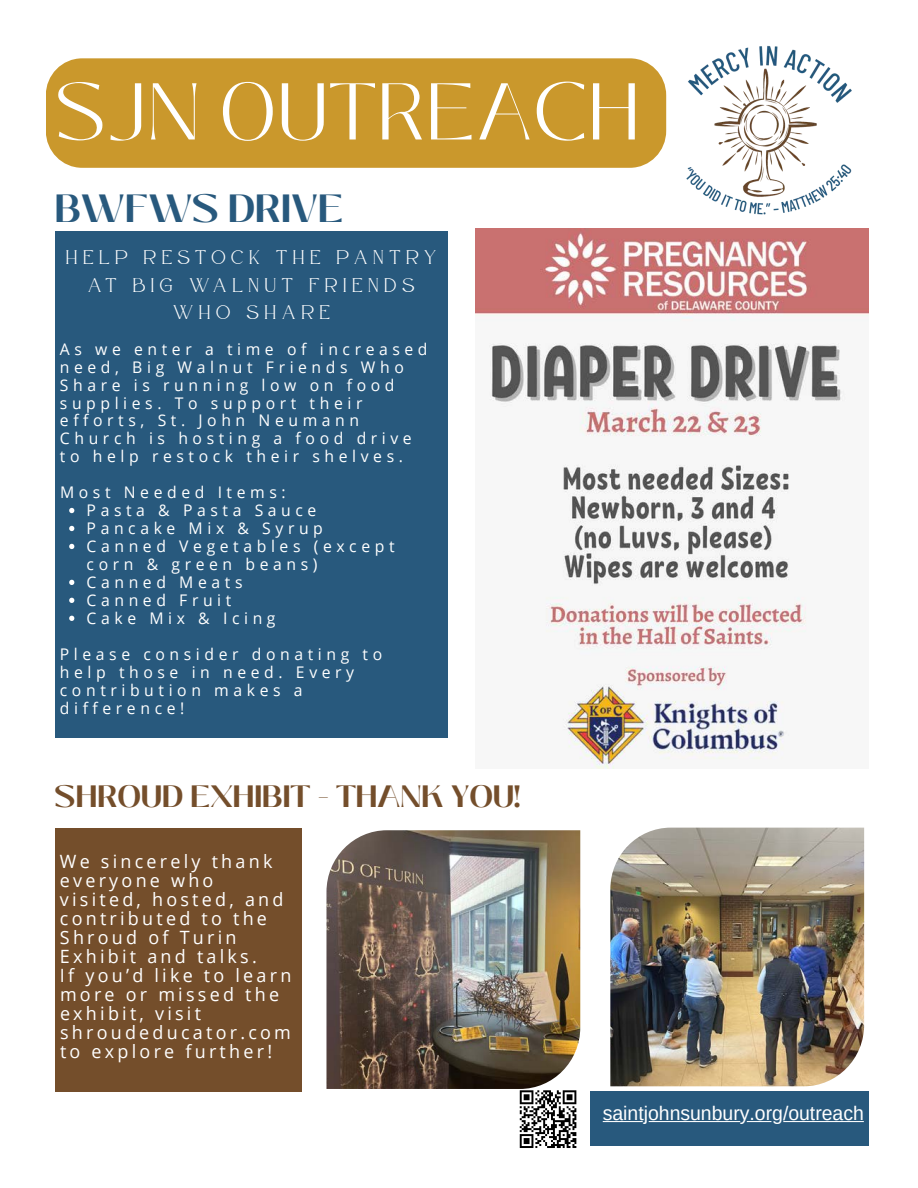
<style>
.page{position:relative;width:918px;height:1188px;background:#fff}
.page>*{position:absolute;margin:0;border:0;box-sizing:border-box;transform-origin:0 0}
.t1{font:300 80.1px "Black Mango";color:#fff}
.t2{font:700 39.3px "Black Mango";color:#28597d}
.t3{font:700 30.75px "Black Mango";color:#744e2b}
.t4{font:19.8px "Arimo";color:#fff}
.t5{font:19.65px/27.5px "Atteron";letter-spacing:.29em;color:#fff;text-align:center}
.t6{font:18.3px/19px "Open Sans";letter-spacing:.18em;color:#fff}
.t7{font:16.05px/18px "Open Sans";letter-spacing:.29em;color:#fff}
</style>
<div class="page">
<div style="left:46px;top:58px;width:587px;height:110px;background:#ca982c"></div>
<img style="left:633px;top:45px;width:236px;height:225px">
<svg style="left:519px;top:1090px;width:58px;height:58px"></svg>
<div style="left:590px;top:1092px;width:279px;height:54px;background:#28597d"></div>
<hr style="left:783px;top:1121px;width:81px;height:1px;background:#fff">
<svg style="left:747px;top:1121px;width:24px;height:1px"></svg>
<hr style="left:649px;top:1121px;width:91px;height:1px;background:#fff">
<hr style="left:603px;top:1121px;width:40px;height:1px;background:#fff">
<img style="left:475px;top:228px;width:393px;height:540px">
<div style="left:55px;top:231px;width:393px;height:507px;background:#28597d"></div>
<div style="left:55px;top:828px;width:247px;height:264px;background:#744e2b"></div>
<img style="left:326px;top:830px;width:254px;height:259px">
<img style="left:610px;top:828px;width:254px;height:258px">
<svg style="left:69px;top:508px;width:5px;height:5px"></svg>
<svg style="left:69px;top:526px;width:5px;height:5px"></svg>
<svg style="left:69px;top:544px;width:5px;height:5px"></svg>
<svg style="left:69px;top:580px;width:5px;height:5px"></svg>
<svg style="left:69px;top:598px;width:5px;height:5px"></svg>
<svg style="left:69px;top:616px;width:5px;height:5px"></svg>
<p class="t1" style="left:55px;top:57px;width:587px">SJN OUTREACH</p>
<p class="t2" style="left:55px;top:181px;width:290px">BWFWS DRIVE</p>
<p class="t5" style="left:66px;top:242px;width:372px">HELP RESTOCK THE PANTRY<br>AT BIG WALNUT FRIENDS<br>WHO SHARE</p>
<p class="t7" style="left:60px;top:339px;width:369px">As we enter a time of increased need, Big Walnut Friends Who<br>Share is running low on food supplies. To support their efforts, St. John Neumann<br>Church is hosting a food drive to help restock their shelves.</p>
<p class="t7" style="left:87px;top:483px;width:309px;text-indent:-27px">Most Needed Items:<br>Pasta &amp; Pasta Sauce<br>Pancake Mix &amp; Syrup<br>Canned Vegetables (except corn &amp; green beans)<br>Canned Meats<br>Canned Fruit<br>Cake Mix &amp; Icing</p>
<p class="t7" style="left:60px;top:645px;width:324px">Please consider donating to help those in need. Every contribution makes a difference!</p>
<p class="t3" style="left:55px;top:775px;width:467px">SHROUD EXHIBIT - THANK YOU!</p>
<p class="t6" style="left:60px;top:852px;width:233px">We sincerely thank everyone who visited, hosted, and contributed to the<br>Shroud of Turin<br>Exhibit and talks.<br>If you’d like to learn more or missed the exhibit, visit shroudeducator.com to explore further!</p>
<p class="t4" style="left:603px;top:1101px;width:263px">saintjohnsunbury.org/outreach</p>
</div>
